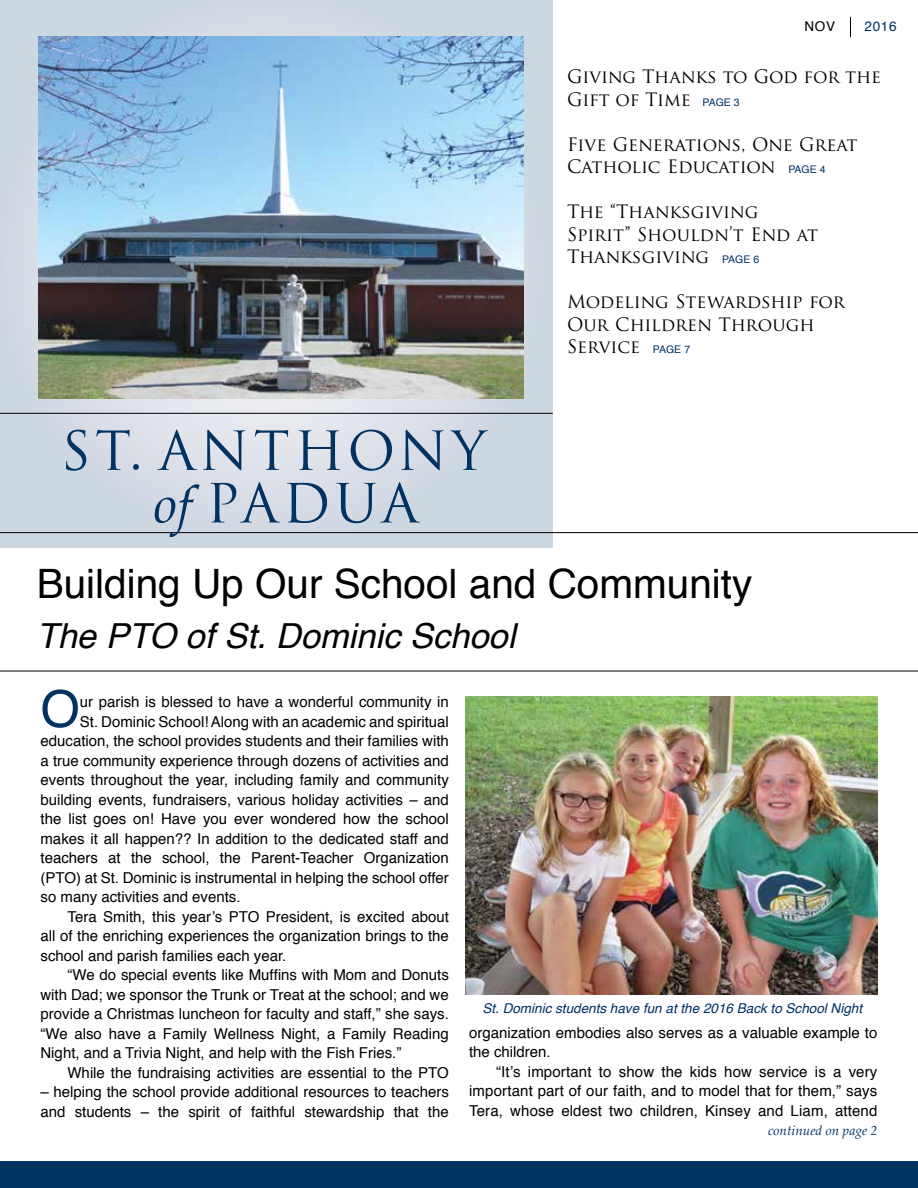
<style>
.page{position:relative;width:918px;height:1188px;background:#fff}
.page>*{position:absolute;margin:0;border:0;box-sizing:border-box;transform-origin:0 0}
.t1{font:52.5px/52.5px "Trajan Pro";letter-spacing:.08em;color:#003262;text-align:center}
.t2{font:50.55px "Helvetica";color:#003262}
.t3{font:40.5px "Helvetica";color:#000}
.t4{font:italic 34.5px "Helvetica";color:#000}
.t5{font:18px/22.5px "Trajan Pro";color:#000}
.t6{font:15px/19.5px "Helvetica";color:#000}
.t7{font:italic 13.5px "Helvetica";color:#003262}
.t8{font:italic 13.5px "Palatino Linotype";color:#003262}
.t9{font:13.5px "Helvetica";color:#003262}
.t10{font:13.5px "Helvetica";color:#000}
.s1{font-family:"Book Antiqua";font-style:italic}
.s2{font-family:"Helvetica";font-size:10.5px;color:#003262}
</style>
<div class="page">
<svg style="left:0;top:0;width:553px;height:547px"></svg>
<img style="left:38px;top:36px;width:486px;height:363px">
<hr style="left:0;top:413px;width:553px;height:1px;background:#000">
<hr style="left:0;top:532px;width:918px;height:1px;background:#000">
<hr style="left:0;top:671px;width:918px;height:1px;background:#000">
<div style="left:0;top:1161px;width:918px;height:27px;background:#003262"></div>
<svg style="left:850px;top:17px;width:1px;height:20px"></svg>
<img style="left:466px;top:696px;width:411px;height:299px">
<p class="t10" style="left:804px;top:16px;width:32px">NOV</p>
<p class="t9" style="left:865px;top:16px;width:34px">2016</p>
<h1 class="t1" style="left:61px;top:424px;width:427px">ST. ANTHONY <span class="s1">of</span> PADUA</h1>
<p class="t5" style="left:567px;top:66px;width:316px">Giving Thanks to God for the<br>Gift of Time <span class="s2">PAGE 3</span></p>
<p class="t5" style="left:567px;top:133px;width:292px">Five Generations, One Great<br>Catholic Education <span class="s2">PAGE 4</span></p>
<p class="t5" style="left:567px;top:201px;width:253px">The “Thanksgiving<br>Spirit” Shouldn’t End at<br>Thanksgiving <span class="s2">PAGE 6</span></p>
<p class="t5" style="left:567px;top:291px;width:279px">Modeling Stewardship for<br>Our Children Through<br>Service <span class="s2">PAGE 7</span></p>
<h3 class="t3" style="left:37px;top:553px;width:717px">Building Up Our School and Community</h3>
<h3 class="t4" style="left:37px;top:608px;width:480px">The PTO of St. Dominic School</h3>
<h2 class="t2" style="left:40px;top:670px;width:41px">O</h2>
<p class="t6" style="left:80px;top:693px;width:370px">ur parish is blessed to have a wonderful community in</p>
<p class="t6" style="left:80px;top:712px;width:371px">St. Dominic School! Along with an academic and spiritual</p>
<p class="t6" style="left:41px;top:732px;width:410px">education, the school provides students and their families with</p>
<p class="t6" style="left:41px;top:751px;width:410px">a true community experience through dozens of activities and</p>
<p class="t6" style="left:41px;top:771px;width:410px">events throughout the year, including family and community</p>
<p class="t6" style="left:41px;top:790px;width:410px">building events, fundraisers, various holiday activities – and</p>
<p class="t6" style="left:41px;top:810px;width:410px">the list goes on! Have you ever wondered how the school</p>
<p class="t6" style="left:41px;top:829px;width:410px">makes it all happen?? In addition to the dedicated staff and</p>
<p class="t6" style="left:41px;top:849px;width:410px">teachers at the school, the Parent-Teacher Organization</p>
<p class="t6" style="left:41px;top:868px;width:410px">(PTO) at St. Dominic is instrumental in helping the school offer</p>
<p class="t6" style="left:41px;top:888px;width:202px">so many activities and events.</p>
<p class="t6" style="left:68px;top:907px;width:383px">Tera Smith, this year’s PTO President, is excited about</p>
<p class="t6" style="left:41px;top:927px;width:410px">all of the enriching experiences the organization brings to the</p>
<p class="t6" style="left:41px;top:946px;width:247px">school and parish families each year.</p>
<p class="t6" style="left:68px;top:966px;width:383px">“We do special events like Muffins with Mom and Donuts</p>
<p class="t6" style="left:41px;top:985px;width:410px">with Dad; we sponsor the Trunk or Treat at the school; and we</p>
<p class="t6" style="left:41px;top:1005px;width:410px">provide a Christmas luncheon for faculty and staff,” she says.</p>
<p class="t6" style="left:41px;top:1024px;width:410px">“We also have a Family Wellness Night, a Family Reading</p>
<p class="t6" style="left:41px;top:1044px;width:362px">Night, and a Trivia Night, and help with the Fish Fries.”</p>
<p class="t6" style="left:68px;top:1063px;width:383px">While the fundraising activities are essential to the PTO</p>
<p class="t6" style="left:41px;top:1083px;width:410px">– helping the school provide additional resources to teachers and students – the spirit of faithful stewardship that the</p>
<p class="t7" style="left:482px;top:998px;width:381px">St. Dominic students have fun at the 2016 Back to School Night</p>
<p class="t6" style="left:469px;top:1023px;width:410px">organization embodies also serves as a valuable example to the children.</p>
<p class="t6" style="left:469px;top:1062px;width:410px;text-align:justify;text-indent:27px">“It’s important to show the kids how service is a very important part of our faith, and to model that for them,” says Tera, whose eldest two children, Kinsey and Liam, attend</p>
<p class="t8" style="left:768px;top:1121px;width:111px">continued on page 2</p>
</div>
